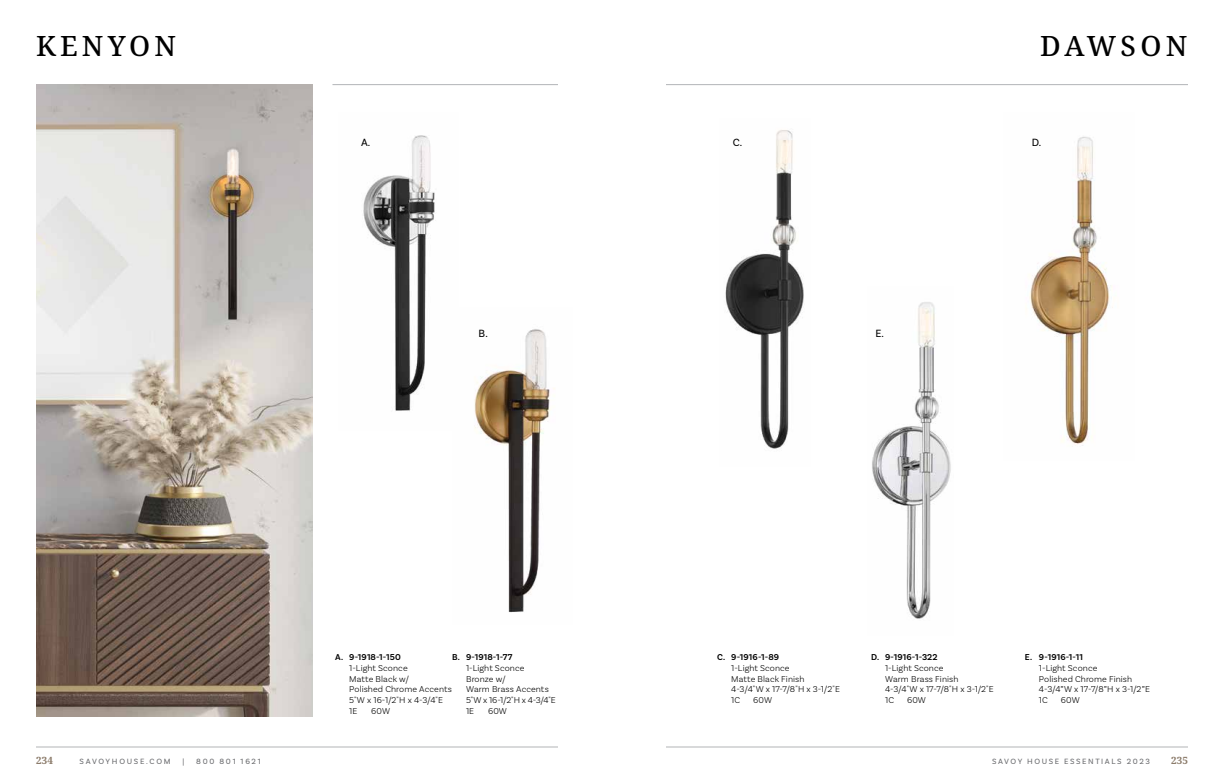
<style>
.page{position:relative;width:1224px;height:783px;background:#fff}
.page>*{position:absolute;margin:0;border:0;box-sizing:border-box;transform-origin:0 0}
.t1{font:500 28px "Noto Serif";letter-spacing:.15em;color:#000}
.t2{font:11px "Basic Sans";color:#000}
.t3{font:700 10px "Noto Serif";letter-spacing:.02em;color:#8b7b6a}
.t4{font:300 9px/10.8px "Basic Sans";letter-spacing:.01em;color:#000}
.t5{font:600 9px "Basic Sans";letter-spacing:.015em;color:#000}
.t6{font:8px "Basic Sans";letter-spacing:.2em;color:#696a6d}
</style>
<div class="page">
<hr style="left:36px;top:747px;width:522px;height:1px;background:#b2b4b7">
<hr style="left:666px;top:747px;width:522px;height:1px;background:#b2b4b7">
<hr style="left:666px;top:84px;width:522px;height:1px;background:#b2b4b7">
<img style="left:36px;top:84px;width:276px;height:632px">
<img style="left:363px;top:135px;width:72px;height:276px">
<img style="left:474px;top:329px;width:81px;height:284px">
<img style="left:1029px;top:136px;width:84px;height:310px">
<img style="left:725px;top:130px;width:79px;height:319px">
<img style="left:872px;top:302px;width:79px;height:317px">
<hr style="left:332px;top:84px;width:226px;height:1px;background:#b2b4b7">
<h1 class="t1" style="left:36px;top:26px;width:141px">KENYON</h1>
<h1 class="t1" style="left:1040px;top:26px;width:148px">DAWSON</h1>
<p class="t2" style="left:361px;top:136px;width:11px">A.</p>
<p class="t2" style="left:479px;top:326px;width:11px">B.</p>
<p class="t5" style="left:335px;top:652px;width:67px">A. 9-1918-1-150</p>
<p class="t4" style="left:349px;top:662px;width:104px">1-Light Sconce<br>Matte Black w/<br>Polished Chrome Accents<br>5"W x 16-1/2"H x 4-3/4"E<br>1E</p>
<p class="t5" style="left:452px;top:652px;width:62px">B. 9-1918-1-77</p>
<p class="t4" style="left:466px;top:662px;width:91px">1-Light Sconce<br>Bronze w/<br>Warm Brass Accents<br>5"W x 16-1/2"H x 4-3/4"E<br>1E</p>
<p class="t4" style="left:371px;top:705px;width:20px">60W</p>
<p class="t4" style="left:488px;top:705px;width:20px">60W</p>
<p class="t2" style="left:733px;top:136px;width:11px">C.</p>
<p class="t2" style="left:1032px;top:136px;width:11px">D.</p>
<p class="t2" style="left:876px;top:326px;width:10px">E.</p>
<p class="t5" style="left:717px;top:652px;width:63px">C. 9-1916-1-89</p>
<p class="t4" style="left:731px;top:662px;width:110px">1-Light Sconce<br>Matte Black Finish<br>4-3/4"W x 17-7/8"H x 3-1/2"E<br>1C</p>
<p class="t4" style="left:753px;top:695px;width:20px">60W</p>
<p class="t5" style="left:871px;top:652px;width:68px">D. 9-1916-1-322</p>
<p class="t4" style="left:885px;top:662px;width:110px">1-Light Sconce<br>Warm Brass Finish<br>4-3/4"W x 17-7/8"H x 3-1/2"E<br>1C</p>
<p class="t4" style="left:907px;top:695px;width:20px">60W</p>
<p class="t5" style="left:1025px;top:652px;width:59px">E. 9-1916-1-11</p>
<p class="t4" style="left:1039px;top:662px;width:112px">1-Light Sconce<br>Polished Chrome Finish<br>4-3/4”W x 17-7/8”H x 3-1/2”E<br>1C</p>
<p class="t4" style="left:1061px;top:695px;width:20px">60W</p>
<p class="t3" style="left:36px;top:754px;width:19px">234</p>
<p class="t6" style="left:80px;top:757px;width:92px">SAVOYHOUSE.COM</p>
<p class="t6" style="left:182px;top:757px;width:3px">|</p>
<p class="t6" style="left:196px;top:757px;width:66px">800 801 1621</p>
<p class="t6" style="left:992px;top:757px;width:159px">SAVOY HOUSE ESSENTIALS 2023</p>
<p class="t3" style="left:1171px;top:754px;width:18px">235</p>
</div>
